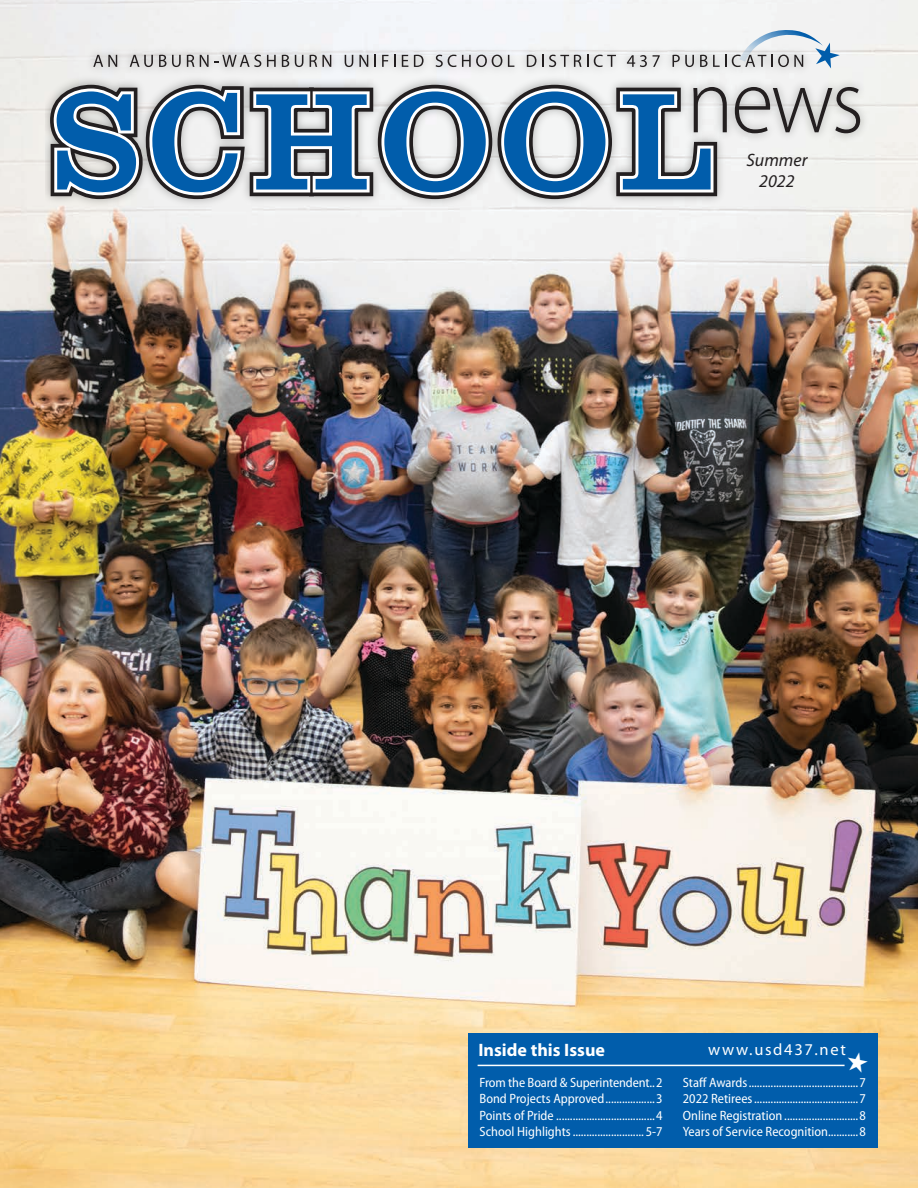
<style>
.page{position:relative;width:918px;height:1188px;background:#fff}
.page>*{position:absolute;margin:0;border:0;box-sizing:border-box;transform-origin:0 0}
.Subheadings{font:700 18px "Myriad Pro";color:#fff}
.t1{font:italic 18px "Myriad Pro";color:#231f20}
.t2{font:16.5px "Myriad Pro";letter-spacing:.1em;color:#fff}
.sidebar_text{font:semi-condensed 13.5px "Myriad Pro";color:#fff}
</style>
<div class="page">
<img style="left:0;top:0;width:918px;height:1188px">
<img style="left:730px;top:74px;width:143px;height:72px">
<svg style="left:735px;top:87px;width:125px;height:46px;background:#b1b0af"></svg>
<img style="left:81px;top:42px;width:735px;height:38px">
<svg style="left:93px;top:55px;width:24px;height:12px"></svg>
<svg style="left:130px;top:55px;width:23px;height:12px"></svg>
<svg style="left:159px;top:55px;width:7px;height:12px"></svg>
<svg style="left:172px;top:55px;width:9px;height:12px"></svg>
<svg style="left:187px;top:55px;width:74px;height:12px"></svg>
<svg style="left:267px;top:55px;width:9px;height:12px"></svg>
<svg style="left:282px;top:55px;width:7px;height:12px"></svg>
<svg style="left:295px;top:55px;width:8px;height:12px"></svg>
<svg style="left:310px;top:55px;width:21px;height:12px"></svg>
<svg style="left:345px;top:55px;width:8px;height:12px"></svg>
<svg style="left:359px;top:55px;width:9px;height:12px"></svg>
<svg style="left:374px;top:55px;width:2px;height:12px"></svg>
<svg style="left:382px;top:55px;width:6px;height:12px"></svg>
<svg style="left:394px;top:55px;width:2px;height:12px"></svg>
<svg style="left:402px;top:55px;width:6px;height:12px"></svg>
<svg style="left:414px;top:55px;width:10px;height:12px"></svg>
<svg style="left:436px;top:55px;width:66px;height:12px"></svg>
<svg style="left:508px;top:55px;width:6px;height:12px"></svg>
<svg style="left:527px;top:55px;width:9px;height:12px"></svg>
<svg style="left:542px;top:55px;width:1px;height:12px"></svg>
<svg style="left:549px;top:55px;width:39px;height:12px"></svg>
<svg style="left:594px;top:55px;width:22px;height:12px"></svg>
<svg style="left:627px;top:55px;width:20px;height:12px"></svg>
<svg style="left:653px;top:55px;width:7px;height:12px"></svg>
<svg style="left:673px;top:55px;width:21px;height:12px"></svg>
<svg style="left:700px;top:55px;width:26px;height:12px"></svg>
<img style="left:45px;top:72px;width:685px;height:140px">
<svg style="left:45px;top:76px;width:682px;height:130px"></svg>
<svg style="left:732px;top:30px;width:108px;height:38px"></svg>
<div style="left:468px;top:1033px;width:410px;height:115px;background:#015dab"></div>
<hr style="left:478px;top:1065px;width:367px;height:1px;background:#fff">
<p class="t1" style="left:747px;top:148px;width:62px">Summer</p>
<p class="t1" style="left:759px;top:170px;width:37px">2022</p>
<p class="Subheadings" style="left:478px;top:1038px;width:128px">Inside this Issue</p>
<p class="sidebar_text" style="left:480px;top:1075px;width:184px">From the Board &amp; Superintendent..2</p>
<p class="sidebar_text" style="left:480px;top:1091px;width:185px">Bond Projects Approved..................3</p>
<p class="sidebar_text" style="left:480px;top:1108px;width:185px">Points of Pride ....................................4</p>
<p class="sidebar_text" style="left:480px;top:1124px;width:185px">School Highlights.......................... 5-7</p>
<p class="t2" style="left:708px;top:1040px;width:139px">www.usd437.net</p>
<p class="sidebar_text" style="left:683px;top:1075px;width:185px">Staff Awards........................................7</p>
<p class="sidebar_text" style="left:683px;top:1091px;width:185px">2022 Retirees......................................7</p>
<p class="sidebar_text" style="left:683px;top:1108px;width:185px">Online Registration ...........................8</p>
<p class="sidebar_text" style="left:683px;top:1124px;width:185px">Years of Service Recognition...........8</p>
</div>
